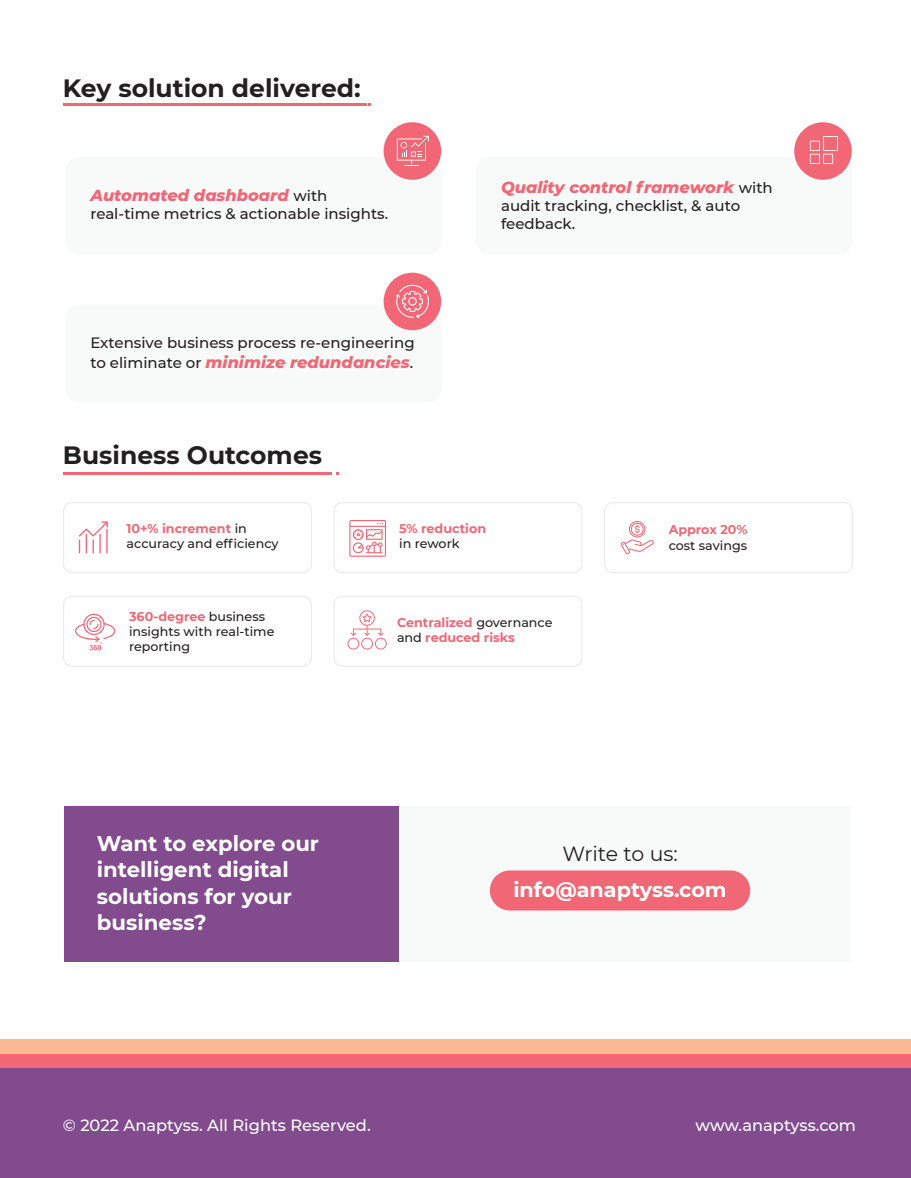
<style>
.page{position:relative;width:911px;height:1178px;background:#fff}
.page>*{position:absolute;margin:0;border:0;box-sizing:border-box;transform-origin:0 0}
.t1{font:700 25px "Montserrat";color:#231f20}
.t2{font:700 21.25px/26.2px "Montserrat";color:#fff}
.t3{font:700 20.75px "Montserrat";color:#fff}
.t4{font:20.5px "Montserrat";letter-spacing:-.015em;color:#231f20}
.t5{font:italic 800 16.25px "Montserrat";color:#f16776}
.t6{font:500 16.25px "Montserrat";color:#fff}
.t7{font:500 15px/18px "Montserrat";color:#231f20}
.t8{font:500 12.62px/15.2px "Montserrat";color:#231f20}
.t9{font:700 12.62px/15.2px "Montserrat";color:#f16776}
.s1{font-weight:500;font-style:normal;font-size:15px;color:#231f20}
.s2{font-weight:700;color:#f16776}
.s3{font-weight:500;color:#231f20}
</style>
<div class="page">
<hr style="left:63px;top:472px;width:268px;height:3px;background:#f16776">
<hr style="left:63px;top:103px;width:303px;height:3px;background:#f16776">
<div style="left:64px;top:806px;width:335px;height:156px;background:#814b8e"></div>
<div style="left:399px;top:806px;width:451px;height:156px;background:#f8f9f9"></div>
<div style="left:490px;top:870px;width:260px;height:40px;background:#f16776;border-radius:20px"></div>
<div style="left:0;top:1054px;width:911px;height:14px;background:#f16776"></div>
<div style="left:0;top:1068px;width:911px;height:110px;background:#814b8e"></div>
<div style="left:0;top:1040px;width:911px;height:14px;background:#fab894"></div>
<div style="left:65px;top:157px;width:376px;height:97px;background:#f8f9f9;border-radius:14px"></div>
<div style="left:383px;top:122px;width:58px;height:58px;background:#f16776;border-radius:50%"></div>
<div style="left:476px;top:157px;width:376px;height:97px;background:#f8f9f9;border-radius:14px"></div>
<div style="left:65px;top:305px;width:376px;height:97px;background:#f8f9f9;border-radius:14px"></div>
<div style="left:794px;top:122px;width:57px;height:58px;background:#f16776;border-radius:50%"></div>
<div style="left:383px;top:273px;width:58px;height:57px;background:#f16776;border-radius:50%"></div>
<svg style="left:397px;top:136px;width:32px;height:30px"></svg>
<svg style="left:809px;top:136px;width:29px;height:28px"></svg>
<svg style="left:396px;top:285px;width:33px;height:33px"></svg>
<div style="left:63px;top:502px;width:249px;height:71px;border:1px solid #e8e8e8;border-radius:8px"></div>
<div style="left:333px;top:502px;width:249px;height:71px;border:1px solid #e8e8e8;border-radius:8px"></div>
<div style="left:604px;top:502px;width:249px;height:71px;border:1px solid #e8e8e8;border-radius:8px"></div>
<svg style="left:349px;top:520px;width:37px;height:37px"></svg>
<div style="left:63px;top:595px;width:249px;height:71px;border:1px solid #e8e8e8;border-radius:8px"></div>
<div style="left:333px;top:595px;width:249px;height:71px;border:1px solid #e8e8e8;border-radius:8px"></div>
<svg style="left:75px;top:613px;width:40px;height:37px"></svg>
<svg style="left:620px;top:521px;width:34px;height:33px"></svg>
<svg style="left:347px;top:610px;width:40px;height:39px"></svg>
<svg style="left:79px;top:521px;width:29px;height:32px"></svg>
<h1 class="t1" style="left:63px;top:70px;width:299px">Key solution delivered:</h1>
<p class="t5" style="left:90px;top:183px;width:238px">Automated dashboard <span class="s1">with</span></p>
<p class="t7" style="left:90px;top:204px;width:299px">real-time metrics &amp; actionable insights.</p>
<p class="t5" style="left:501px;top:175px;width:273px">Quality control framework <span class="s1">with</span></p>
<p class="t7" style="left:501px;top:196px;width:241px">audit tracking, checklist, &amp; auto feedback.</p>
<p class="t7" style="left:90px;top:333px;width:326px">Extensive business process re-engineering</p>
<p class="t5" style="left:90px;top:350px;width:324px"><span class="s1">to eliminate or</span> minimize redundancies<span class="s1">.</span></p>
<h1 class="t1" style="left:63px;top:436px;width:261px">Business Outcomes</h1>
<p class="t8" style="left:127px;top:520px;width:153px"><span class="s2">10+% increment</span> in accuracy and efficiency</p>
<p class="t9" style="left:399px;top:520px;width:88px">5% reduction</p>
<p class="t8" style="left:399px;top:535px;width:62px">in rework</p>
<p class="t9" style="left:668px;top:521px;width:80px">Approx 20%</p>
<p class="t8" style="left:668px;top:537px;width:80px">cost savings</p>
<p class="t8" style="left:129px;top:608px;width:147px"><span class="s2">360-degree</span> business insights with real-time reporting</p>
<p class="t9" style="left:397px;top:614px;width:157px">Centralized <span class="s3">governance and</span> reduced risks</p>
<h2 class="t2" style="left:97px;top:829px;width:224px">Want to explore our intelligent digital solutions for your business?</h2>
<h3 class="t4" style="left:562px;top:839px;width:117px">Write to us:</h3>
<h3 class="t3" style="left:513px;top:874px;width:215px">info@anaptyss.com</h3>
<p class="t6" style="left:63px;top:1113px;width:309px">© 2022 Anaptyss. All Rights Reserved.</p>
<p class="t6" style="left:695px;top:1113px;width:162px">www.anaptyss.com</p>
</div>
